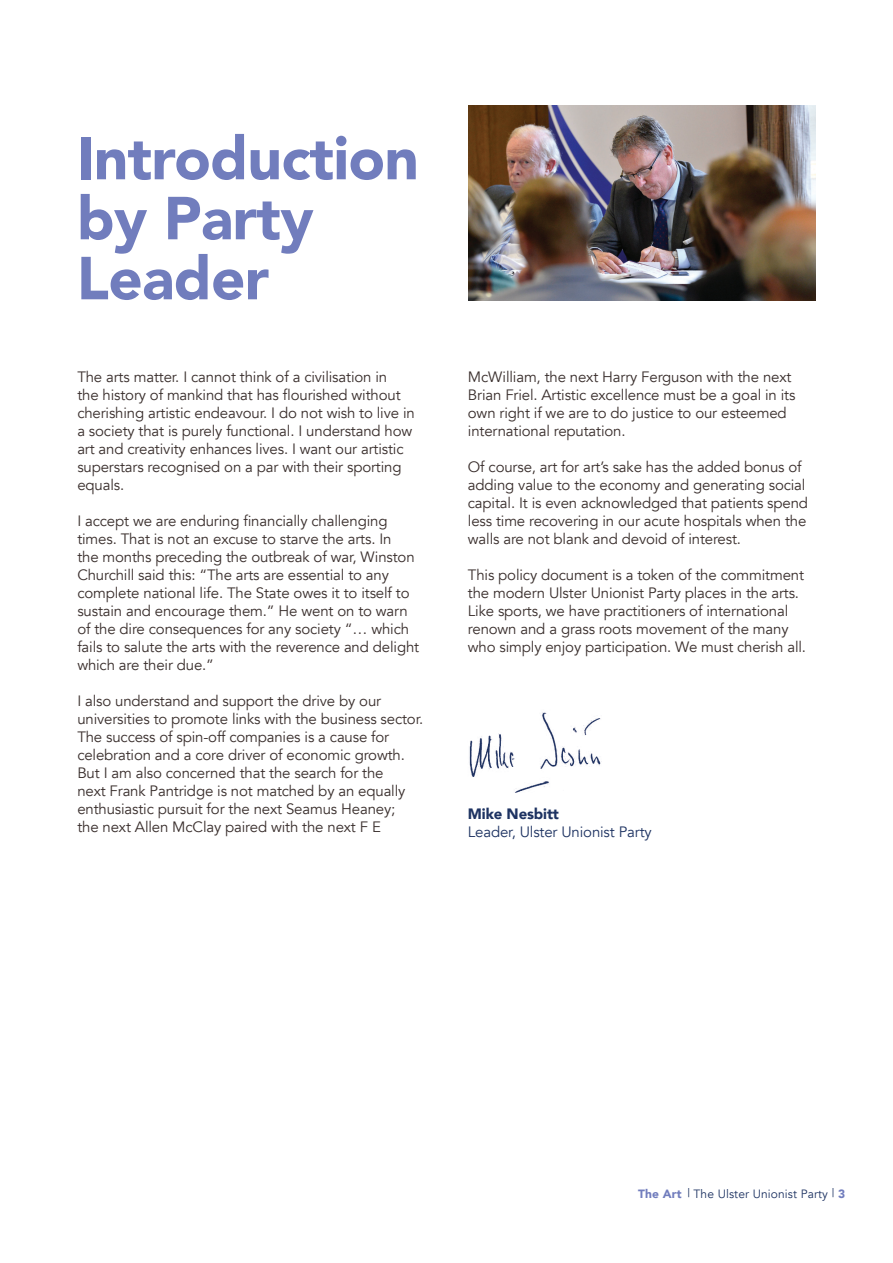
<style>
.page{position:relative;width:893px;height:1263px;background:#fff}
.page>*{position:absolute;margin:0;border:0;box-sizing:border-box;transform-origin:0 0}
.t1{font:900 60px/60px "Avenir";letter-spacing:-.01em;color:#717dbd}
.Body_Text_Style{font:15px/18px "Avenir";letter-spacing:-.01em;color:#392e2c}
.t2{font:15px "Avenir";letter-spacing:-.01em;color:#1e3362}
.t3{font:900 15px "Avenir";letter-spacing:-.01em;color:#1e3362}
.t4{font:12px "Avenir";letter-spacing:.01em;color:#1e3362}
.s1{font-weight:900;color:#717dbd}
.s2{font-weight:900;color:#fff}
</style>
<div class="page">
<img style="left:469px;top:712px;width:133px;height:81px">
<img style="left:468px;top:105px;width:347px;height:195px">
<p class="t1" style="left:77px;top:127px;width:344px">Introduction</p>
<p class="t1" style="left:77px;top:187px;width:238px">by Party<br>Leader</p>
<p class="Body_Text_Style" style="left:77px;top:368px;width:339px">The arts matter. I cannot think of a civilisation in<br>the history of mankind that has flourished without cherishing artistic endeavour. I do not wish to live in a society that is purely functional. I understand how art and creativity enhances lives. I want our artistic superstars recognised on a par with their sporting equals.</p>
<p class="Body_Text_Style" style="left:77px;top:512px;width:343px">I accept we are enduring financially challenging times. That is not an excuse to starve the arts. In<br>the months preceding the outbreak of war, Winston Churchill said this: “The arts are essential to any complete national life. The State owes it to itself to sustain and encourage them.” He went on to warn of the dire consequences for any society “… which fails to salute the arts with the reverence and delight which are their due.”</p>
<p class="Body_Text_Style" style="left:77px;top:692px;width:347px">I also understand and support the drive by our universities to promote links with the business sector.<br>The success of spin-off companies is a cause for celebration and a core driver of economic growth.<br>But I am also concerned that the search for the<br>next Frank Pantridge is not matched by an equally enthusiastic pursuit for the next Seamus Heaney;<br>the next Allen McClay paired with the next F E</p>
<p class="Body_Text_Style" style="left:468px;top:368px;width:329px">McWilliam, the next Harry Ferguson with the next Brian Friel. Artistic excellence must be a goal in its own right if we are to do justice to our esteemed international reputation.</p>
<p class="Body_Text_Style" style="left:468px;top:458px;width:342px">Of course, art for art’s sake has the added bonus of adding value to the economy and generating social capital. It is even acknowledged that patients spend less time recovering in our acute hospitals when the walls are not blank and devoid of interest.</p>
<p class="Body_Text_Style" style="left:468px;top:566px;width:340px">This policy document is a token of the commitment the modern Ulster Unionist Party places in the arts.<br>Like sports, we have practitioners of international renown and a grass roots movement of the many who simply enjoy participation. We must cherish all.</p>
<p class="t3" style="left:468px;top:801px;width:93px">Mike Nesbitt</p>
<p class="t2" style="left:468px;top:823px;width:185px">Leader, Ulster Unionist Party</p>
<p class="t4" style="left:638px;top:1187px;width:209px"><span class="s1">The Art</span><span class="s2">s</span>| The Ulster Unionist Party | <span class="s1">3</span></p>
</div>
